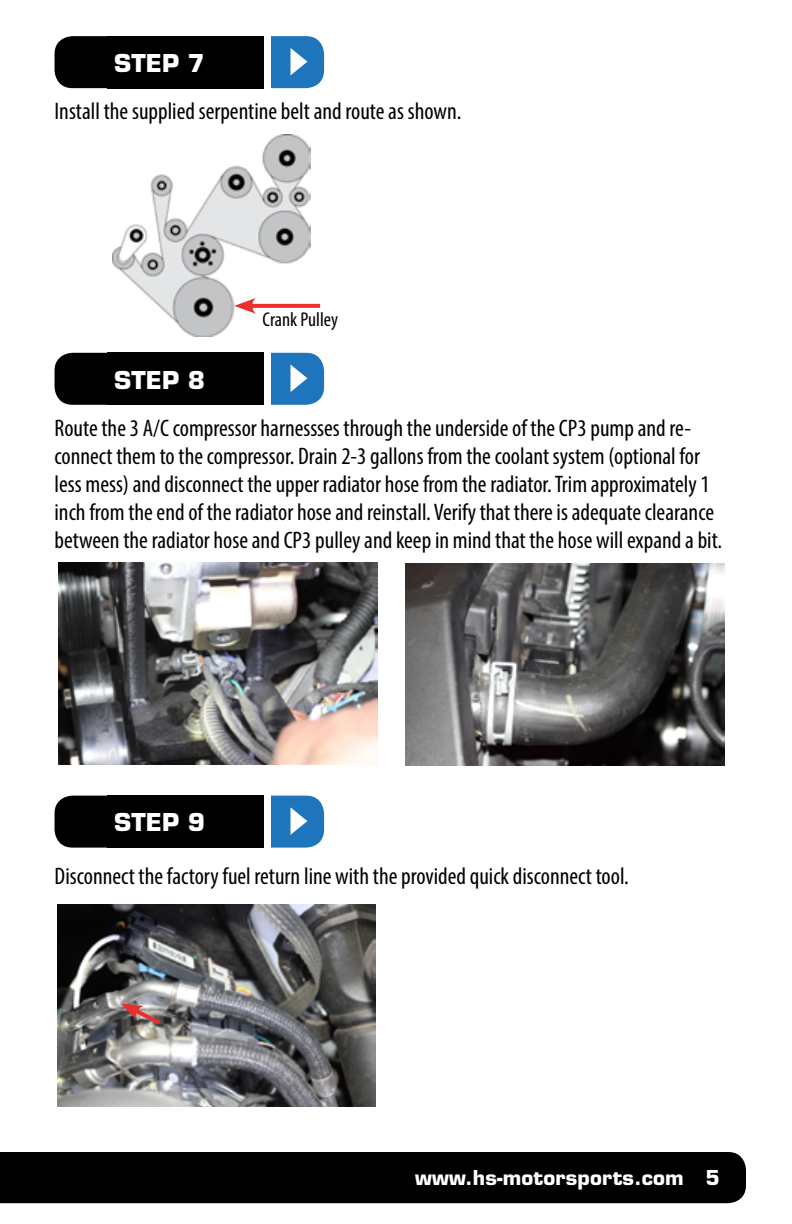
<style>
.page{position:relative;width:792px;height:1224px;background:#fff}
.page>*{position:absolute;margin:0;border:0;box-sizing:border-box;transform-origin:0 0}
.t1{font:condensed 24px/28px "Myriad Pro";color:#000}
.t2{font:700 24px "Eurostile LT Std";color:#fff}
.t3{font:700 20px "Eurostile LT Std";letter-spacing:.01em;color:#fff}
.t4{font:condensed 20px "Myriad Pro";color:#000}
</style>
<div class="page">
<div style="left:0;top:1152px;width:746px;height:51px;background:#000"></div>
<div style="left:55px;top:36px;width:149px;height:52px;background:#000;border-radius:18px"></div>
<div style="left:245px;top:36px;width:79px;height:52px;background:#1f75bb;border-radius:18px"></div>
<div style="left:108px;top:36px;width:160px;height:52px;background:#000"></div>
<div style="left:264px;top:33px;width:7px;height:57px;background:#fff"></div>
<svg style="left:291px;top:48px;width:16px;height:27px"></svg>
<div style="left:55px;top:353px;width:149px;height:52px;background:#000;border-radius:18px"></div>
<div style="left:245px;top:353px;width:79px;height:52px;background:#1f75bb;border-radius:18px"></div>
<div style="left:108px;top:353px;width:160px;height:52px;background:#000"></div>
<div style="left:264px;top:349px;width:7px;height:58px;background:#fff"></div>
<svg style="left:291px;top:365px;width:16px;height:27px"></svg>
<div style="left:55px;top:796px;width:149px;height:52px;background:#000;border-radius:18px"></div>
<div style="left:245px;top:796px;width:79px;height:52px;background:#1f75bb;border-radius:18px"></div>
<div style="left:108px;top:796px;width:160px;height:52px;background:#000"></div>
<div style="left:264px;top:792px;width:7px;height:58px;background:#fff"></div>
<svg style="left:291px;top:808px;width:16px;height:27px"></svg>
<img style="left:113px;top:135px;width:197px;height:202px">
<svg style="left:256px;top:304px;width:64px;height:4px"></svg>
<svg style="left:234px;top:298px;width:22px;height:16px"></svg>
<img style="left:59px;top:563px;width:318px;height:202px">
<img style="left:406px;top:564px;width:318px;height:202px">
<img style="left:57px;top:904px;width:319px;height:202px">
<svg style="left:121px;top:1004px;width:44px;height:24px"></svg>
<p class="t2" style="left:114px;top:48px;width:92px">STEP 7</p>
<p class="t1" style="left:55px;top:96px;width:408px">Install the supplied serpentine belt and route as shown.</p>
<p class="t2" style="left:114px;top:365px;width:92px">STEP 8</p>
<p class="t4" style="left:263px;top:307px;width:77px">Crank Pulley</p>
<p class="t1" style="left:55px;top:413px;width:669px">Route the 3 A/C compressor harnessses through the underside of the CP3 pump and re&shy;connect them to the compressor. Drain 2-3 gallons from the coolant system (optional for less mess) and disconnect the upper radiator hose from the radiator. Trim approximately 1 inch from the end of the radiator hose and reinstall. Verify that there is adequate clearance between the radiator hose and CP3 pulley and keep in mind that the hose will expand a bit.</p>
<p class="t2" style="left:114px;top:808px;width:92px">STEP 9</p>
<p class="t1" style="left:55px;top:861px;width:576px">Disconnect the factory fuel return line with the provided quick disconnect tool.</p>
<p class="t3" style="left:415px;top:1165px;width:306px">www.hs-motorsports.com 5</p>
</div>
